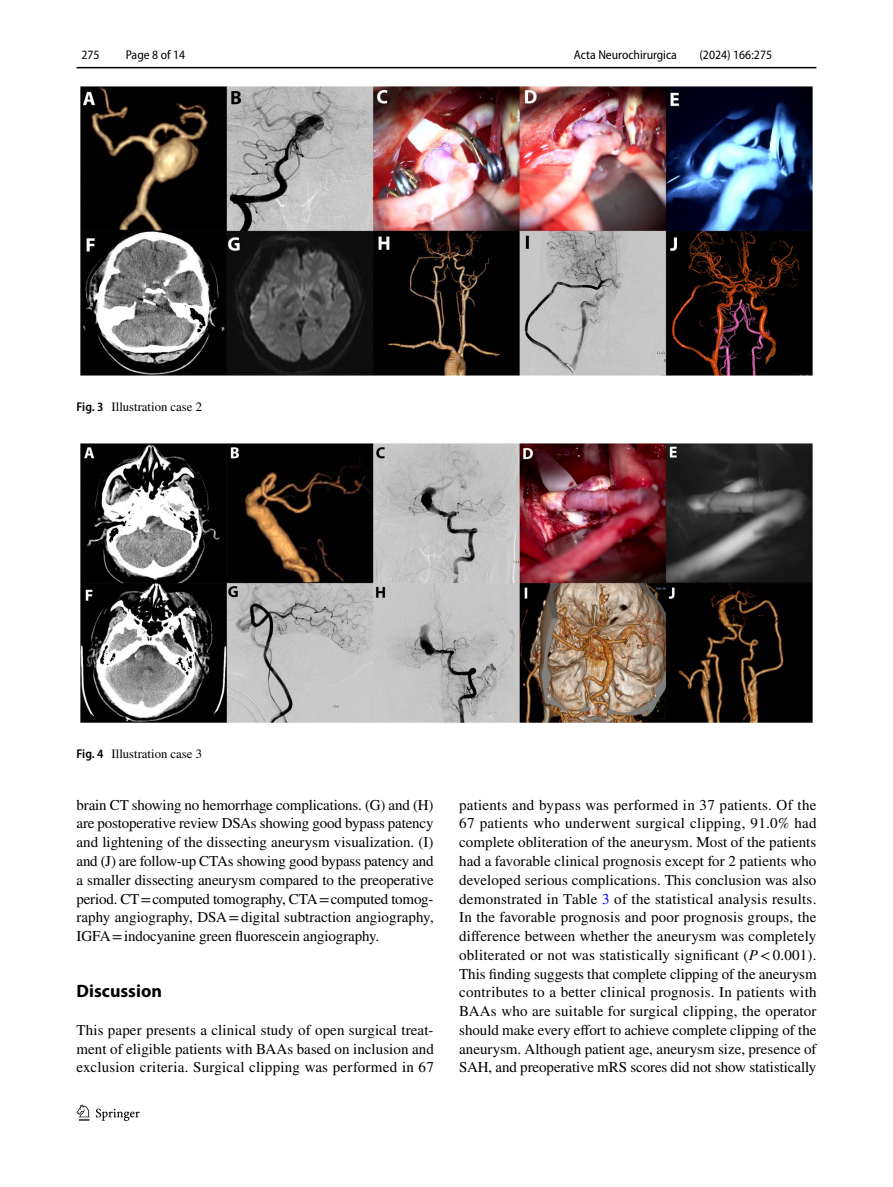
<style>
.page{position:relative;width:893px;height:1187px;background:#fff}
.page>*{position:absolute;margin:0;border:0;box-sizing:border-box;transform-origin:0 0}
.t1{font:700 18px "Myriad Pro";color:#000}
.t2{font:15px/18.8px "STIX";letter-spacing:-.005em;color:#000;text-align:justify}
.t3{font:semi-condensed 12.75px "Myriad Pro";color:#000}
.t4{font:12.75px "STIX";color:#000}
.s1{font-family:"Myriad Pro";font-weight:600;font-stretch:semi-condensed}
.s2{color:#00f}
.s3{font-style:italic}
</style>
<div class="page">
<hr style="left:77px;top:67px;width:739px;height:1px;background:#000">
<svg style="left:77px;top:1104px;width:12px;height:16px"></svg>
<svg style="left:96px;top:1108px;width:44px;height:12px"></svg>
<img style="left:81px;top:87px;width:731px;height:289px">
<img style="left:81px;top:443px;width:731px;height:279px">
<p class="t3" style="left:82px;top:48px;width:20px">275</p>
<p class="t3" style="left:126px;top:48px;width:61px">Page 8 of 14</p>
<p class="t3" style="left:574px;top:48px;width:105px">Acta Neurochirurgica</p>
<p class="t3" style="left:699px;top:48px;width:74px">(2024) 166:275</p>
<p class="t4" style="left:77px;top:398px;width:127px"><span class="s1">Fig. 3</span> Illustration case 2</p>
<p class="t4" style="left:77px;top:744px;width:127px"><span class="s1">Fig. 4</span> Illustration case 3</p>
<p class="t2" style="left:77px;top:796px;width:359px">brain CT showing no hemorrhage complications. (G) and (H) are postoperative review DSAs showing good bypass patency and lightening of the dissecting aneurysm visualization. (I) and (J) are follow-up CTAs showing good bypass patency and a smaller dissecting aneurysm compared to the preoperative period. CT=computed tomography, CTA=computed tomog&shy;raphy angiography, DSA=digital subtraction angiography, IGFA=indocyanine green fluorescein angiography.</p>
<p class="t1" style="left:77px;top:979px;width:87px">Discussion</p>
<p class="t2" style="left:77px;top:1021px;width:359px">This paper presents a clinical study of open surgical treat&shy;ment of eligible patients with BAAs based on inclusion and exclusion criteria. Surgical clipping was performed in 67</p>
<p class="t2" style="left:459px;top:796px;width:359px">patients and bypass was performed in 37 patients. Of the 67 patients who underwent surgical clipping, 91.0% had complete obliteration of the aneurysm. Most of the patients had a favorable clinical prognosis except for 2 patients who developed serious complications. This conclusion was also demonstrated in Table <span class="s2">3</span> of the statistical analysis results.<br>In the favorable prognosis and poor prognosis groups, the difference between whether the aneurysm was completely obliterated or not was statistically significant (<span class="s3">P</span>&lt;0.001).<br>This finding suggests that complete clipping of the aneurysm contributes to a better clinical prognosis. In patients with BAAs who are suitable for surgical clipping, the operator should make every effort to achieve complete clipping of the aneurysm. Although patient age, aneurysm size, presence of SAH, and preoperative mRS scores did not show statistically</p>
</div>
